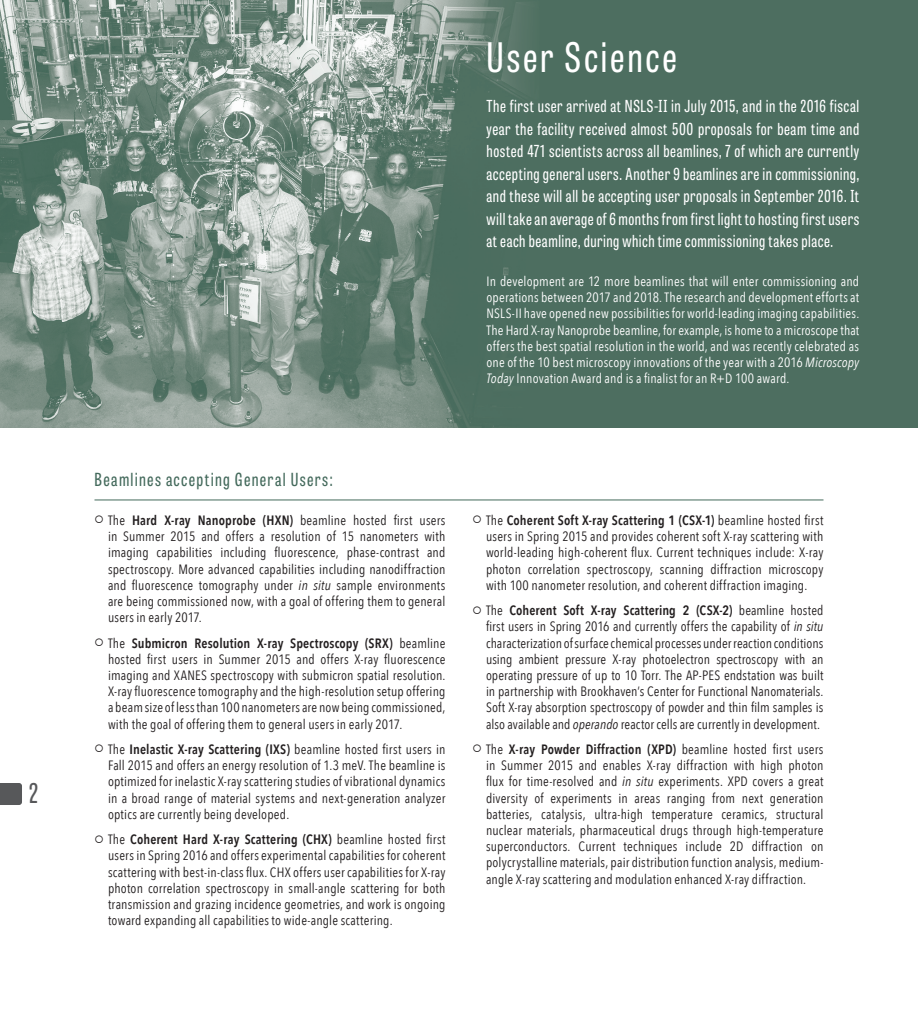
<style>
.page{position:relative;width:918px;height:1026px;background:#fff}
.page>*{position:absolute;margin:0;border:0;box-sizing:border-box;transform-origin:0 0}
.t1{font:40.5px "Tablet Gothic Compressed";letter-spacing:.07em;color:#fff}
.t2{font:27px "Tablet Gothic Compressed";color:#57585a}
.Subheader{font:18px "Tablet Gothic Compressed";letter-spacing:.075em;color:#43695b}
.Call_Out_Reversed_te{font:16.5px/22.5px "Tablet Gothic Compressed";letter-spacing:.03em;color:#fff;text-align:justify}
.t3{font:13.5px/16.2px "Avenir Next Condensed";letter-spacing:.015em;color:#231f20;text-align:justify}
.Body_Text{font:13.5px/16.2px "Avenir Next Condensed";letter-spacing:.015em;color:#fff;text-align:justify}
.s1{font-weight:600}
.s2{font-style:italic}
</style>
<div class="page">
<img style="left:0;top:0;width:918px;height:428px">
<svg style="left:0;top:783px;width:22px;height:22px"></svg>
<hr style="left:94px;top:500px;width:730px;height:1px;background:#43695b">
<p class="t2" style="left:29px;top:775px;width:11px">2</p>
<p class="Subheader" style="left:94px;top:467px;width:240px">Beamlines accepting General Users:</p>
<p class="t3" style="left:108px;top:512px;width:339px">The <span class="s1">Hard X-ray Nanoprobe (HXN)</span> beamline hosted first users in Summer 2015 and offers a resolution of 15 nanometers with imaging capabilities including fluorescence, phase-contrast and spectroscopy. More advanced capabilities including nanodiffraction and fluorescence tomography under <span class="s2">in situ</span> sample environments are being commissioned now, with a goal of offering them to general users in early 2017.</p>
<p class="t3" style="left:108px;top:634px;width:339px">The <span class="s1">Submicron Resolution X-ray Spectroscopy (SRX)</span> beamline hosted first users in Summer 2015 and offers X-ray fluorescence imaging and XANES spectroscopy with submicron spatial resolution.<br>X-ray fluorescence tomography and the high-resolution setup offering a beam size of less than 100 nanometers are now being commissioned, with the goal of offering them to general users in early 2017.</p>
<p class="t3" style="left:108px;top:740px;width:339px">The <span class="s1">Inelastic X-ray Scattering (IXS)</span> beamline hosted first users in Fall 2015 and offers an energy resolution of 1.3 meV. The beamline is optimized for inelastic X-ray scattering studies of vibrational dynamics in a broad range of material systems and next-generation analyzer optics are currently being developed.</p>
<p class="t3" style="left:108px;top:831px;width:339px">The <span class="s1">Coherent Hard X-ray Scattering (CHX)</span> beamline hosted first users in Spring 2016 and offers experimental capabilities for coherent scattering with best-in-class flux. CHX offers user capabilities for X-ray photon correlation spectroscopy in small-angle scattering for both transmission and grazing incidence geometries, and work is ongoing toward expanding all capabilities to wide-angle scattering.</p>
<p class="t1" style="left:487px;top:30px;width:192px">User Science</p>
<p class="Call_Out_Reversed_te" style="left:487px;top:94px;width:374px">The first user arrived at NSLS-II in July 2015, and in the 2016 fiscal year the facility received almost 500 proposals for beam time and hosted 471 scientists across all beamlines, 7 of which are currently accepting general users. Another 9 beamlines are in commissioning, and these will all be accepting user proposals in September 2016. It will take an average of 6 months from first light to hosting first users at each beamline, during which time commissioning takes place.</p>
<p class="Body_Text" style="left:487px;top:273px;width:374px">In development are 12 more beamlines that will enter commissioning and operations between 2017 and 2018. The research and development efforts at NSLS-II have opened new possibilities for world-leading imaging capabilities.<br>The Hard X-ray Nanoprobe beamline, for example, is home to a microscope that offers the best spatial resolution in the world, and was recently celebrated as one of the 10 best microscopy innovations of the year with a 2016 <span class="s2">Microscopy Today</span> Innovation Award and is a finalist for an R+D 100 award.</p>
<p class="t3" style="left:486px;top:512px;width:339px">The <span class="s1">Coherent Soft X-ray Scattering 1 (CSX-1)</span> beamline hosted first users in Spring 2015 and provides coherent soft X-ray scattering with world-leading high-coherent flux. Current techniques include: X-ray photon correlation spectroscopy, scanning diffraction microscopy with 100 nanometer resolution, and coherent diffraction imaging.</p>
<p class="t3" style="left:486px;top:602px;width:339px">The <span class="s1">Coherent Soft X-ray Scattering 2 (CSX-2)</span> beamline hosted first users in Spring 2016 and currently offers the capability of <span class="s2">in situ </span>characterization of surface chemical processes under reaction conditions using ambient pressure X-ray photoelectron spectroscopy with an operating pressure of up to 10 Torr. The AP-PES endstation was built in partnership with Brookhaven’s Center for Functional Nanomaterials.<br>Soft X-ray absorption spectroscopy of powder and thin film samples is also available and <span class="s2">operando</span> reactor cells are currently in development.</p>
<p class="t3" style="left:486px;top:740px;width:339px">The <span class="s1">X-ray Powder Diffraction (XPD)</span> beamline hosted first users in Summer 2015 and enables X-ray diffraction with high photon flux for time-resolved and <span class="s2">in situ</span> experiments. XPD covers a great diversity of experiments in areas ranging from next generation batteries, catalysis, ultra-high temperature ceramics, structural nuclear materials, pharmaceutical drugs through high-temperature superconductors. Current techniques include 2D diffraction on polycrystalline materials, pair distribution function analysis, medium&shy;angle X-ray scattering and modulation enhanced X-ray diffraction.</p>
</div>
